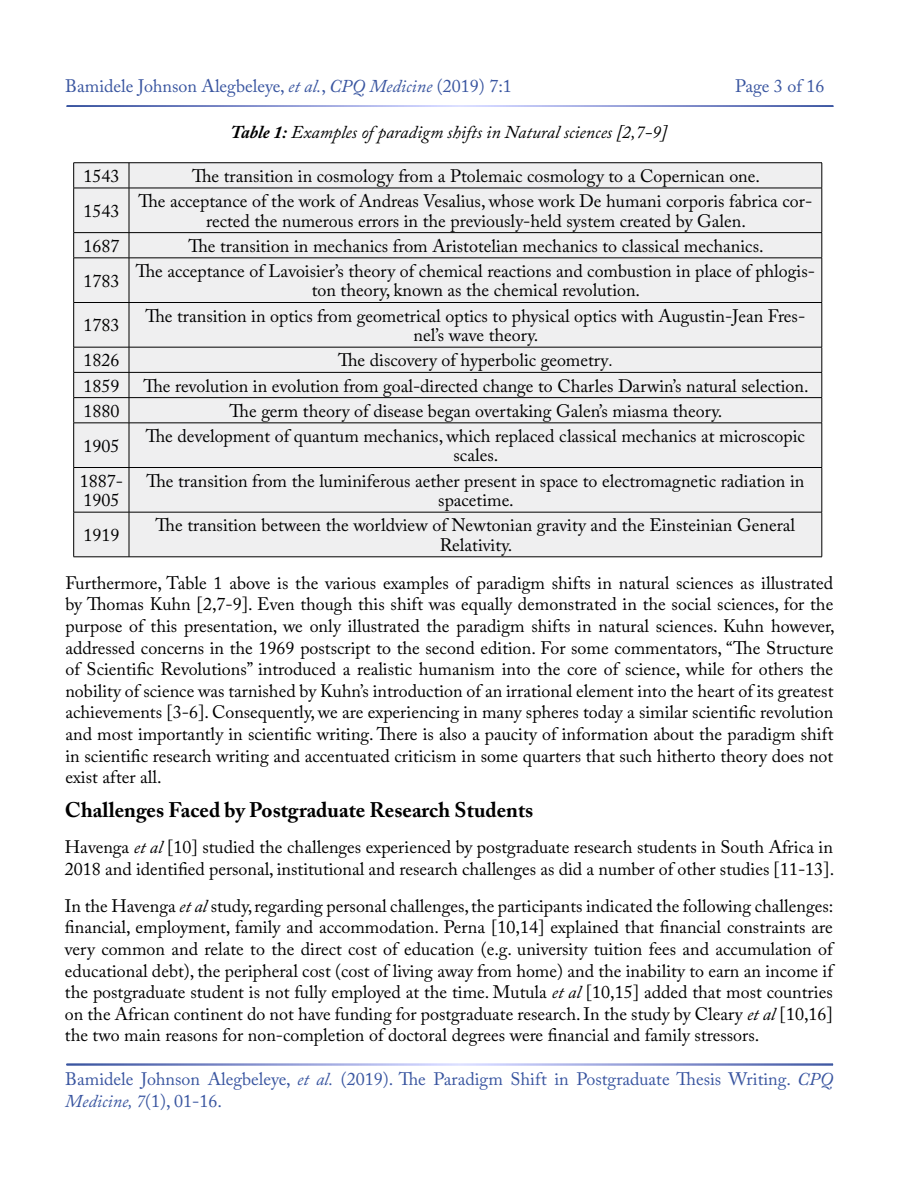
<style>
.page{position:relative;width:900px;height:1200px;background:#fff}
.page>*{position:absolute;margin:0;border:0;box-sizing:border-box;transform-origin:0 0}
.t1{font:700 21px "Adobe Caslon Pro";color:#000}
.t2{font:18px/21.6px "Adobe Caslon Pro";color:#000;text-align:center}
.t3{font:18px/21.6px "Adobe Caslon Pro";color:#3955a0}
.t4{font:italic 18px "Adobe Caslon Pro";color:#000}
.s1{font-style:italic}
.s2{font-weight:700}
.s3{font-family:"Calibri";font-size:16.5px}
</style>
<div class="page">
<div style="left:74px;top:163px;width:748px;height:394px;background:#efeff0"></div>
<hr style="left:74px;top:162px;width:55px;height:1px;background:#000">
<svg style="left:73px;top:163px;width:1px;height:25px"></svg>
<hr style="left:129px;top:162px;width:693px;height:1px;background:#000">
<svg style="left:129px;top:163px;width:1px;height:25px"></svg>
<svg style="left:822px;top:163px;width:1px;height:25px"></svg>
<hr style="left:74px;top:188px;width:55px;height:1px;background:#000">
<hr style="left:73px;top:188px;width:1px;height:44px;background:#000">
<hr style="left:129px;top:188px;width:693px;height:1px;background:#000">
<hr style="left:129px;top:188px;width:1px;height:44px;background:#000">
<hr style="left:822px;top:188px;width:1px;height:44px;background:#000">
<hr style="left:74px;top:232px;width:55px;height:1px;background:#000">
<svg style="left:73px;top:233px;width:1px;height:25px"></svg>
<hr style="left:129px;top:232px;width:693px;height:1px;background:#000">
<svg style="left:129px;top:233px;width:1px;height:25px"></svg>
<svg style="left:822px;top:233px;width:1px;height:25px"></svg>
<hr style="left:74px;top:258px;width:55px;height:1px;background:#000">
<hr style="left:73px;top:258px;width:1px;height:44px;background:#000">
<hr style="left:129px;top:258px;width:693px;height:1px;background:#000">
<hr style="left:129px;top:258px;width:1px;height:44px;background:#000">
<hr style="left:822px;top:258px;width:1px;height:44px;background:#000">
<hr style="left:74px;top:302px;width:55px;height:1px;background:#000">
<hr style="left:73px;top:303px;width:1px;height:44px;background:#000">
<hr style="left:129px;top:302px;width:693px;height:1px;background:#000">
<hr style="left:129px;top:303px;width:1px;height:44px;background:#000">
<hr style="left:822px;top:303px;width:1px;height:44px;background:#000">
<hr style="left:74px;top:347px;width:55px;height:1px;background:#000">
<hr style="left:129px;top:347px;width:693px;height:1px;background:#000">
<hr style="left:74px;top:372px;width:55px;height:1px;background:#000">
<hr style="left:129px;top:372px;width:693px;height:1px;background:#000">
<hr style="left:74px;top:397px;width:55px;height:1px;background:#000">
<svg style="left:73px;top:347px;width:1px;height:76px"></svg>
<hr style="left:129px;top:397px;width:693px;height:1px;background:#000">
<svg style="left:129px;top:347px;width:1px;height:76px"></svg>
<svg style="left:822px;top:347px;width:1px;height:76px"></svg>
<hr style="left:74px;top:423px;width:55px;height:1px;background:#000">
<hr style="left:73px;top:423px;width:1px;height:44px;background:#000">
<hr style="left:129px;top:423px;width:693px;height:1px;background:#000">
<hr style="left:129px;top:423px;width:1px;height:44px;background:#000">
<hr style="left:822px;top:423px;width:1px;height:44px;background:#000">
<hr style="left:74px;top:467px;width:55px;height:1px;background:#000">
<hr style="left:73px;top:468px;width:1px;height:44px;background:#000">
<hr style="left:129px;top:467px;width:693px;height:1px;background:#000">
<hr style="left:129px;top:468px;width:1px;height:44px;background:#000">
<hr style="left:822px;top:468px;width:1px;height:44px;background:#000">
<hr style="left:74px;top:512px;width:55px;height:1px;background:#000">
<hr style="left:73px;top:512px;width:1px;height:45px;background:#000">
<hr style="left:129px;top:512px;width:693px;height:1px;background:#000">
<hr style="left:129px;top:512px;width:1px;height:45px;background:#000">
<hr style="left:822px;top:512px;width:1px;height:45px;background:#000">
<hr style="left:74px;top:557px;width:55px;height:1px;background:#000">
<hr style="left:129px;top:557px;width:693px;height:1px;background:#000">
<p class="t3" style="left:65px;top:75px;width:448px">Bamidele Johnson Alegbeleye, <span class="s1">et al.</span>, <span class="s1">CPQ Medicine</span> (2019) 7:1</p>
<p class="t3" style="left:735px;top:75px;width:91px">Page 3 of 16</p>
<p class="t4" style="left:231px;top:121px;width:438px"><span class="s2">Table 1:</span> Examples of paradigm shifts in Natural sciences [2,7-9]</p>
<p class="t2" style="left:83px;top:165px;width:37px">1543</p>
<p class="t2" style="left:192px;top:165px;width:569px">The transition in cosmology from a Ptolemaic cosmology to a Copernican one.</p>
<p class="t2" style="left:83px;top:200px;width:37px">1543</p>
<p class="t2" style="left:138px;top:191px;width:675px;line-height:19.4px">The acceptance of the work of Andreas Vesalius, whose work De humani corporis fabrica cor&shy;rected the numerous errors in the previously-held system created by Galen.</p>
<p class="t2" style="left:83px;top:235px;width:37px">1687</p>
<p class="t2" style="left:188px;top:235px;width:577px">The transition in mechanics from Aristotelian mechanics to classical mechanics.</p>
<p class="t2" style="left:83px;top:270px;width:37px">1783</p>
<p class="t2" style="left:136px;top:261px;width:681px;line-height:19.4px">The acceptance of Lavoisier’s theory of chemical reactions and combustion in place of phlogis&shy;ton theory, known as the chemical revolution.</p>
<p class="t2" style="left:83px;top:314px;width:37px">1783</p>
<p class="t2" style="left:145px;top:306px;width:661px;line-height:19.4px">The transition in optics from geometrical optics to physical optics with Augustin-Jean Fres&shy;nel’s wave theory.</p>
<p class="t2" style="left:83px;top:349px;width:37px">1826</p>
<p class="t2" style="left:338px;top:349px;width:276px">The discovery of hyperbolic geometry<span class="s3">.</span></p>
<p class="t2" style="left:83px;top:375px;width:37px">1859</p>
<p class="t2" style="left:143px;top:375px;width:667px">The revolution in evolution from goal-directed change to Charles Darwin’s natural selection.</p>
<p class="t2" style="left:83px;top:400px;width:37px">1880</p>
<p class="t2" style="left:230px;top:400px;width:494px">The germ theory of disease began overtaking Galen’s miasma theory.</p>
<p class="t2" style="left:83px;top:435px;width:37px">1905</p>
<p class="t2" style="left:146px;top:426px;width:661px;line-height:19.4px">The development of quantum mechanics, which replaced classical mechanics at microscopic scales.</p>
<p class="t2" style="left:80px;top:471px;width:45px;line-height:19.4px;text-align:left">1887-<br>1905</p>
<p class="t2" style="left:146px;top:471px;width:659px;line-height:19.4px">The transition from the luminiferous aether present in space to electromagnetic radiation in spacetime.</p>
<p class="t2" style="left:83px;top:524px;width:37px">1919</p>
<p class="t2" style="left:156px;top:515px;width:641px;line-height:19.4px">The transition between the worldview of Newtonian gravity and the Einsteinian General<br>Relativity.</p>
<p class="t2" style="left:65px;top:572px;width:771px;text-align:justify">Furthermore, Table 1 above is the various examples of paradigm shifts in natural sciences as illustrated by Thomas Kuhn [2,7-9]. Even though this shift was equally demonstrated in the social sciences, for the purpose of this presentation, we only illustrated the paradigm shifts in natural sciences. Kuhn however, addressed concerns in the 1969 postscript to the second edition. For some commentators, “The Structure of Scientific Revolutions” introduced a realistic humanism into the core of science, while for others the nobility of science was tarnished by Kuhn’s introduction of an irrational element into the heart of its greatest achievements [3-6]. Consequently, we are experiencing in many spheres today a similar scientific revolution and most importantly in scientific writing. There is also a paucity of information about the paradigm shift in scientific research writing and accentuated criticism in some quarters that such hitherto theory does not exist after all.</p>
<p class="t1" style="left:65px;top:797px;width:470px">Challenges Faced by Postgraduate Research Students</p>
<p class="t2" style="left:65px;top:836px;width:771px;text-align:left">Havenga <span class="s1">et al</span> [10] studied the challenges experienced by postgraduate research students in South Africa in<br>2018 and identified personal, institutional and research challenges as did a number of other studies [11-13].</p>
<p class="t2" style="left:65px;top:895px;width:770px;text-align:justify">In the Havenga <span class="s1">et al</span> study, regarding personal challenges, the participants indicated the following challenges: financial, employment, family and accommodation. Perna [10,14] explained that financial constraints are very common and relate to the direct cost of education (e.g. university tuition fees and accumulation of educational debt), the peripheral cost (cost of living away from home) and the inability to earn an income if the postgraduate student is not fully employed at the time. Mutula <span class="s1">et al</span> [10,15] added that most countries on the African continent do not have funding for postgraduate research. In the study by Cleary <span class="s1">et al</span> [10,16] the two main reasons for non-completion of doctoral degrees were financial and family stressors.</p>
<p class="t3" style="left:65px;top:1068px;width:769px">Bamidele Johnson Alegbeleye, <span class="s1">et al.</span> (2019). The Paradigm Shift in Postgraduate Thesis Writing. <span class="s1">CPQ<br>Medicine, 7</span>(1), 01-16.</p>
</div>
